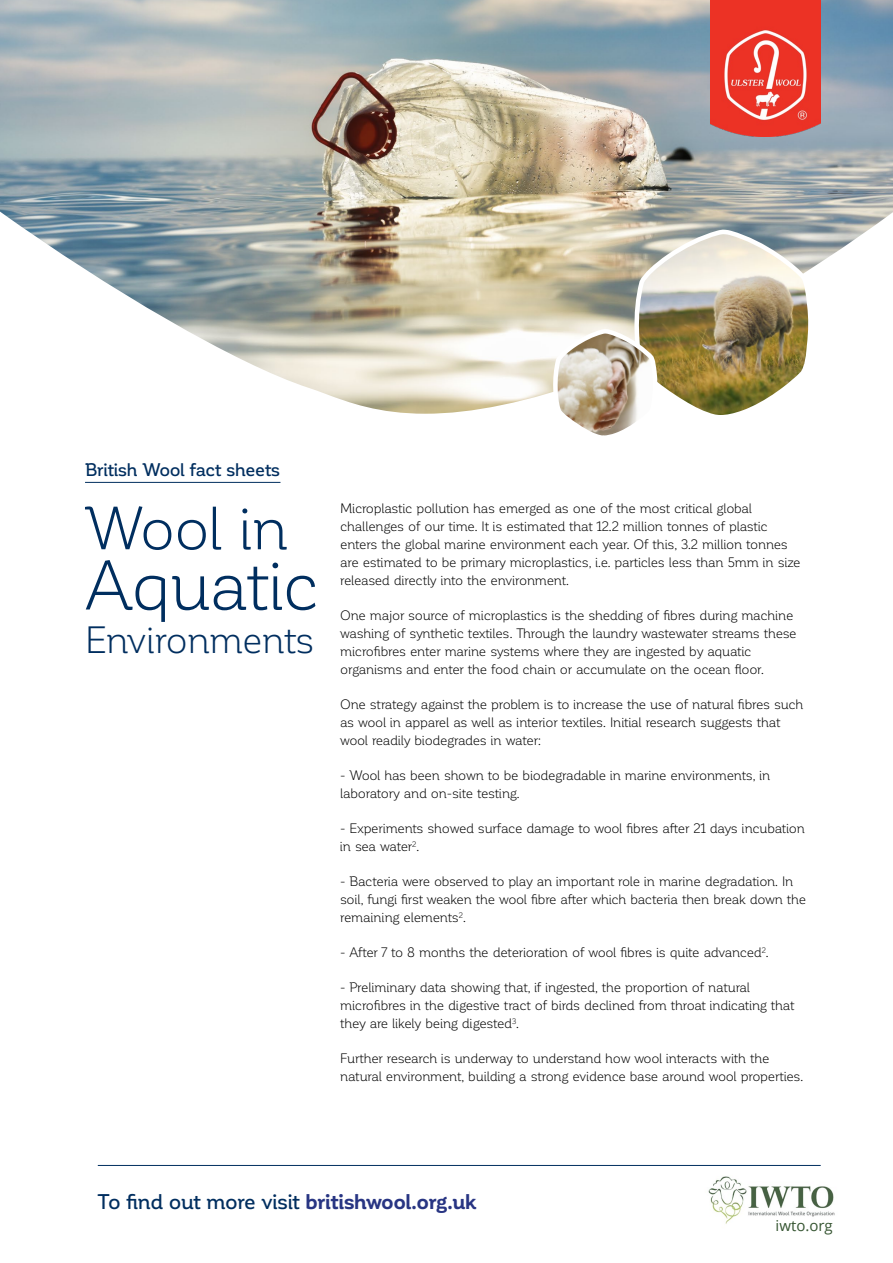
<style>
.page{position:relative;width:893px;height:1263px;background:#fff}
.page>*{position:absolute;margin:0;border:0;box-sizing:border-box;transform-origin:0 0}
.t1{font:69px "Corporative";letter-spacing:-.03em;color:#002e5f}
.t2{font:60px "Corporative";letter-spacing:-.03em;color:#002e5f}
.t3{font:37.5px "Corporative";letter-spacing:-.02em;color:#002e5f}
.t4{font:500 21px "Corporative";letter-spacing:-.025em;color:#002e5f}
.t5{font:500 18px "Corporative";letter-spacing:-.025em;color:#002e5f}
.t6{font:15px "Open Sans";color:#365532}
.t7{font:13.5px/18px "Corporative";letter-spacing:-.025em;color:#000}
.s1{font-weight:700;color:#283583}
</style>
<div class="page">
<img style="left:705px;top:1164px;width:130px;height:60px">
<hr style="left:98px;top:1165px;width:723px;height:1px;background:#002e5f">
<img style="left:0;top:0;width:893px;height:414px">
<hr style="left:85px;top:482px;width:195px;height:1px;background:#002e5f">
<img style="left:550px;top:227px;width:263px;height:209px">
<img style="left:711px;top:0;width:110px;height:137px">
<h3 class="t5" style="left:85px;top:460px;width:197px">British Wool fact sheets</h3>
<h2 class="t2" style="left:85px;top:497px;width:205px">Wool in</h2>
<h1 class="t1" style="left:85px;top:549px;width:236px">Aquatic</h1>
<h3 class="t3" style="left:85px;top:620px;width:231px">Environments</h3>
<p class="t7" style="left:340px;top:500px;width:462px">Microplastic pollution has emerged as one of the most critical global challenges of our time. It is estimated that 12.2 million tonnes of plastic enters the global marine environment each year. Of this, 3.2 million tonnes are estimated to be primary microplastics, i.e. particles less than 5mm in size released directly into the environment.</p>
<p class="t7" style="left:340px;top:607px;width:458px">One major source of microplastics is the shedding of fibres during machine washing of synthetic textiles. Through the laundry wastewater streams these microfibres enter marine systems where they are ingested by aquatic organisms and enter the food chain or accumulate on the ocean floor.</p>
<p class="t7" style="left:340px;top:696px;width:465px">One strategy against the problem is to increase the use of natural fibres such as wool in apparel as well as interior textiles. Initial research suggests that wool readily biodegrades in water:</p>
<p class="t7" style="left:340px;top:767px;width:432px">- Wool has been shown to be biodegradable in marine environments, in laboratory and on-site testing.</p>
<p class="t7" style="left:340px;top:820px;width:466px">- Experiments showed surface damage to wool fibres after 21 days incubation in sea water<sup>2</sup>.</p>
<p class="t7" style="left:340px;top:873px;width:468px">- Bacteria were observed to play an important role in marine degradation. In soil, fungi first weaken the wool fibre after which bacteria then break down the remaining elements<sup>2</sup>.</p>
<p class="t7" style="left:340px;top:944px;width:430px">- After 7 to 8 months the deterioration of wool fibres is quite advanced<sup>2</sup>.</p>
<p class="t7" style="left:340px;top:979px;width:456px">- Preliminary data showing that, if ingested, the proportion of natural microfibres in the digestive tract of birds declined from throat indicating that they are likely being digested<sup>3</sup>.</p>
<p class="t7" style="left:340px;top:1050px;width:465px">Further research is underway to understand how wool interacts with the natural environment, building a strong evidence base around wool properties.</p>
<h3 class="t4" style="left:98px;top:1190px;width:380px">To find out more visit <span class="s1">britishwool.org.uk</span></h3>
<p class="t6" style="left:776px;top:1215px;width:59px">iwto.org</p>
</div>
